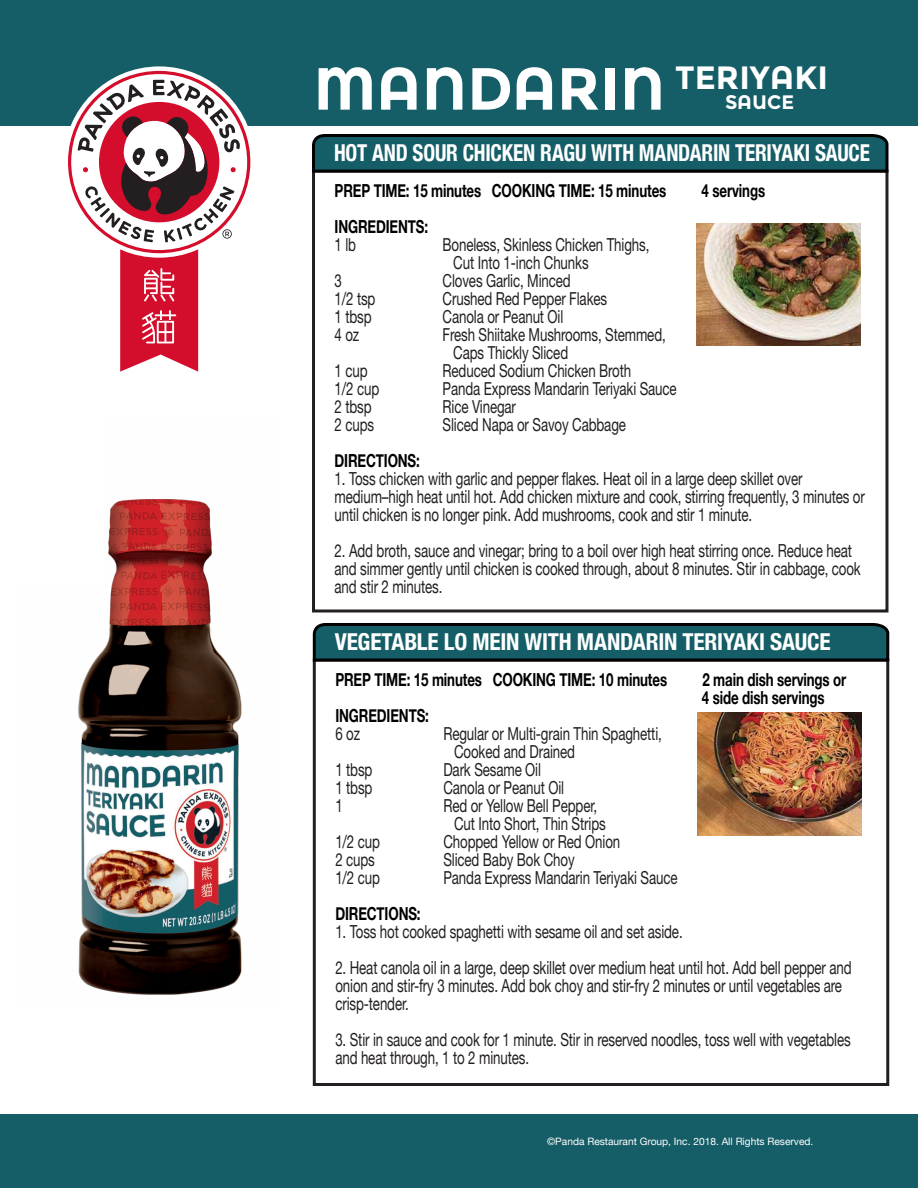
<style>
.page{position:relative;width:918px;height:1188px;background:#fff}
.page>*{position:absolute;margin:0;border:0;box-sizing:border-box;transform-origin:0 0}
.t1{font:700 59.4px "Montserrat Alternates";color:#fff}
.t2{font:700 condensed 23.25px "Helvetica Neue";letter-spacing:-.01em;color:#fff;scale:.91 1}
.t3{font:700 condensed 23.25px "Helvetica Neue";letter-spacing:-.01em;color:#fff}
.t4{font:700 19.5px "Montserrat Alternates";color:#fff}
.t5{font:18px/18px "Helvetica Neue";letter-spacing:-.01em;color:#231f20;scale:.74 1}
.t6{font:18px/18px "Helvetica Neue";letter-spacing:-.01em;color:#231f20;scale:.74 1}
.t7{font:700 18px/18px "Helvetica Neue";letter-spacing:-.01em;color:#010101;scale:.74 1}
.t8{font:10.2px "Helvetica Neue";color:#fff}
.s1{font-family:"Montserrat"}
</style>
<div class="page">
<div style="left:0;top:1115px;width:918px;height:73px;background:#155e67"></div>
<div style="left:0;top:0;width:918px;height:126px;background:#155e67"></div>
<svg style="left:312px;top:134px;width:577px;height:40px;background:#19545b"></svg>
<img style="left:696px;top:223px;width:165px;height:122px">
<svg style="left:389px;top:623px;width:501px;height:40px;background:#19545b"></svg>
<img style="left:697px;top:712px;width:164px;height:124px">
<svg style="left:68px;top:71px;width:183px;height:301px"></svg>
<img style="left:78px;top:419px;width:311px;height:667px">
<h1 class="t1" style="left:314px;top:53px;width:516px">MANDAR<span class="s1">I</span>N <sup>TE</sup><sup>R</sup><sup>IY</sup><sup>AK</sup><sup>I</sup></h1>
<p class="t4" style="left:725px;top:91px;width:71px">SAUC<span class="s1">E</span></p>
<p class="t2" style="left:334px;top:133px;width:590px">HOT AND SOUR CHICKEN RAGU WITH MANDARIN TERIYAKI SAUCE</p>
<p class="t7" style="left:335px;top:182px;width:450px">PREP TIME: 15 minutes COOKING TIME: 15 minutes</p>
<p class="t7" style="left:702px;top:182px;width:87px">4 servings</p>
<p class="t7" style="left:335px;top:218px;width:128px">INGREDIENTS:</p>
<p class="t6" style="left:335px;top:235px;width:31px">1 lb</p>
<p class="t6" style="left:453px;top:235px;width:267px;text-indent:-11px">Boneless, Skinless Chicken Thighs,<br>Cut Into 1-inch Chunks</p>
<p class="t6" style="left:335px;top:271px;width:12px">3</p>
<p class="t6" style="left:443px;top:271px;width:175px">Cloves Garlic, Minced</p>
<p class="t6" style="left:335px;top:289px;width:57px">1/2 tsp</p>
<p class="t6" style="left:443px;top:289px;width:224px">Crushed Red Pepper Flakes</p>
<p class="t6" style="left:335px;top:307px;width:52px">1 tbsp</p>
<p class="t6" style="left:443px;top:307px;width:165px">Canola or Peanut Oil</p>
<p class="t6" style="left:335px;top:325px;width:35px">4 oz</p>
<p class="t6" style="left:453px;top:325px;width:289px;text-indent:-11px">Fresh Shiitake Mushrooms, Stemmed,<br>Caps Thickly Sliced</p>
<p class="t6" style="left:335px;top:361px;width:46px">1 cup</p>
<p class="t6" style="left:443px;top:361px;width:256px">Reduced Sodium Chicken Broth</p>
<p class="t6" style="left:335px;top:379px;width:62px">1/2 cup</p>
<p class="t6" style="left:443px;top:379px;width:318px">Panda Express Mandarin Teriyaki Sauce</p>
<p class="t6" style="left:335px;top:397px;width:52px">2 tbsp</p>
<p class="t6" style="left:443px;top:397px;width:101px">Rice Vinegar</p>
<p class="t6" style="left:335px;top:415px;width:55px">2 cups</p>
<p class="t6" style="left:443px;top:415px;width:249px">Sliced Napa or Savoy Cabbage</p>
<p class="t7" style="left:335px;top:452px;width:117px">DIRECTIONS:</p>
<p class="t5" style="left:335px;top:471px;width:718px">1. Toss chicken with garlic and pepper flakes. Heat oil in a large deep skillet over medium–high heat until hot. Add chicken mixture and cook, stirring frequently, 3 minutes or until chicken is no longer pink. Add mushrooms, cook and stir 1 minute.</p>
<p class="t5" style="left:335px;top:543px;width:713px">2. Add broth, sauce and vinegar; bring to a boil over high heat stirring once. Reduce heat and simmer gently until chicken is cooked through, about 8 minutes. Stir in cabbage, cook and stir 2 minutes.</p>
<p class="t3" style="left:335px;top:622px;width:497px">VEGETABLE LO MEIN WITH MANDARIN TERIYAKI SAUCE</p>
<p class="t7" style="left:335px;top:671px;width:450px">PREP TIME: 15 minutes COOKING TIME: 10 minutes</p>
<p class="t7" style="left:702px;top:671px;width:197px">2 main dish servings or<br>4 side dish servings</p>
<p class="t7" style="left:335px;top:707px;width:128px">INGREDIENTS:</p>
<p class="t6" style="left:335px;top:724px;width:35px">6 oz</p>
<p class="t6" style="left:454px;top:724px;width:282px;text-indent:-11px">Regular or Multi-grain Thin Spaghetti,<br>Cooked and Drained</p>
<p class="t6" style="left:335px;top:760px;width:52px">1 tbsp</p>
<p class="t6" style="left:443px;top:760px;width:134px">Dark Sesame Oil</p>
<p class="t6" style="left:335px;top:778px;width:52px">1 tbsp</p>
<p class="t6" style="left:443px;top:778px;width:165px">Canola or Peanut Oil</p>
<p class="t6" style="left:335px;top:796px;width:12px">1</p>
<p class="t6" style="left:443px;top:796px;width:221px;text-align:center">Red or Yellow Bell Pepper,<br>Cut Into Short, Thin Strips</p>
<p class="t6" style="left:335px;top:832px;width:62px">1/2 cup</p>
<p class="t6" style="left:443px;top:832px;width:241px">Chopped Yellow or Red Onion</p>
<p class="t6" style="left:335px;top:850px;width:55px">2 cups</p>
<p class="t6" style="left:443px;top:850px;width:179px">Sliced Baby Bok Choy</p>
<p class="t6" style="left:335px;top:868px;width:62px">1/2 cup</p>
<p class="t6" style="left:443px;top:868px;width:318px">Panda Express Mandarin Teriyaki Sauce</p>
<p class="t7" style="left:335px;top:905px;width:117px">DIRECTIONS:</p>
<p class="t5" style="left:335px;top:924px;width:471px">1. Toss hot cooked spaghetti with sesame oil and set aside.</p>
<p class="t5" style="left:335px;top:960px;width:699px">2. Heat canola oil in a large, deep skillet over medium heat until hot. Add bell pepper and onion and stir-fry 3 minutes. Add bok choy and stir-fry 2 minutes or until vegetables are crisp-tender.</p>
<p class="t5" style="left:335px;top:1032px;width:698px">3. Stir in sauce and cook for 1 minute. Stir in reserved noodles, toss well with vegetables and heat through, 1 to 2 minutes.</p>
<p class="t8" style="left:547px;top:1134px;width:268px">©Panda Restaurant Group, Inc. 2018. All Rights Reserved.</p>
</div>
